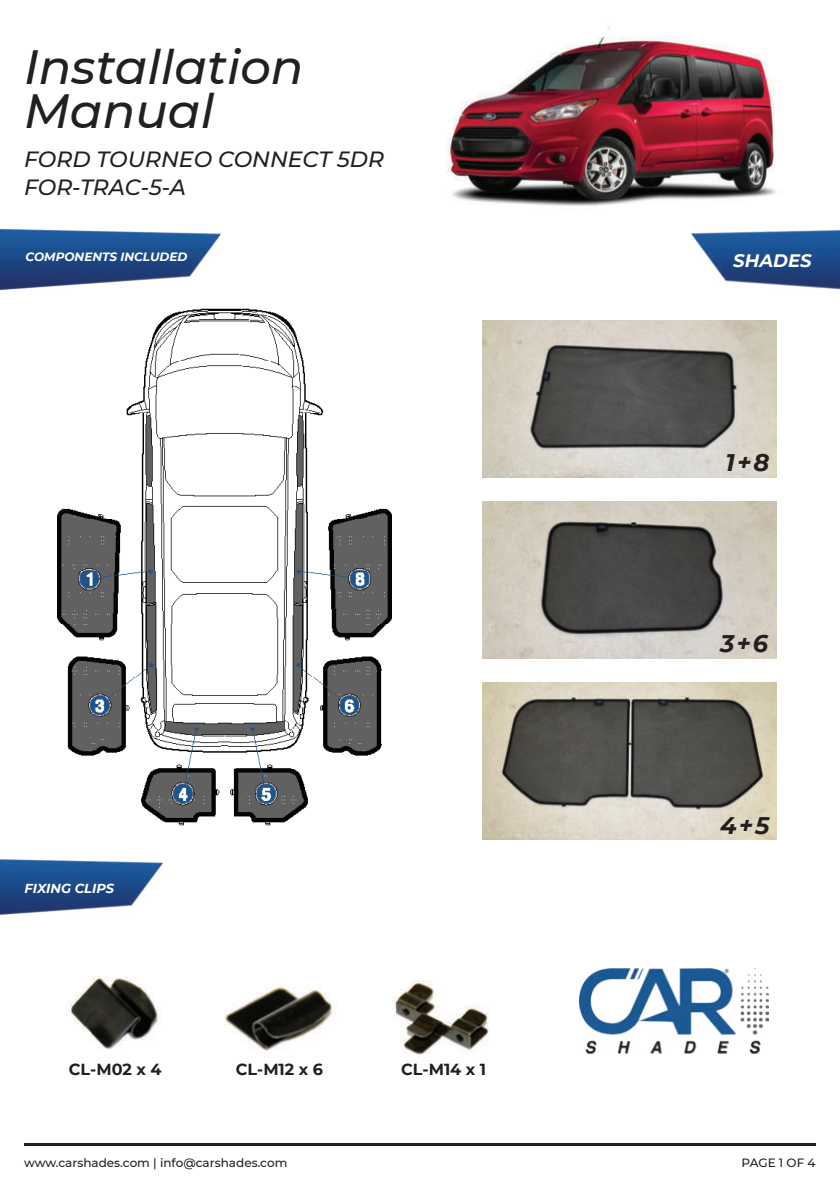
<style>
.page{position:relative;width:840px;height:1191px;background:#fff}
.page>*{position:absolute;margin:0;border:0;box-sizing:border-box;transform-origin:0 0}
.t1{font:italic 500 48px/44px "Montserrat";color:#231f20}
.t2{font:italic 700 24px "Montserrat";color:#231f20}
.t3{font:italic 500 22px/28px "Montserrat";color:#231f20}
.t4{font:italic 700 18px "Montserrat";color:#fff}
.t5{font:700 16px "Montserrat";color:#231f20}
.t6{font:italic 700 13px "Montserrat";color:#fff}
.t7{font:500 12px "Montserrat";color:#231f20}
.t8{font:italic 700 12px "Montserrat";color:#fff}
</style>
<div class="page">
<img style="left:446px;top:26px;width:331px;height:180px">
<img style="left:0;top:228px;width:221px;height:63px">
<img style="left:690px;top:230px;width:149px;height:60px">
<img style="left:0;top:859px;width:163px;height:56px">
<img style="left:58px;top:308px;width:333px;height:517px">
<img style="left:66px;top:976px;width:96px;height:73px">
<img style="left:224px;top:984px;width:113px;height:67px">
<img style="left:392px;top:980px;width:97px;height:75px">
<img style="left:579px;top:968px;width:189px;height:85px">
<img style="left:482px;top:320px;width:293px;height:157px">
<img style="left:482px;top:501px;width:293px;height:157px">
<img style="left:482px;top:682px;width:293px;height:157px">
<hr style="left:24px;top:1143px;width:791px;height:2px;background:#231f20">
<h1 class="t1" style="left:24px;top:49px;width:281px">Installation<br>Manual</h1>
<h3 class="t3" style="left:24px;top:147px;width:361px">FORD TOURNEO CONNECT 5DR<br>FOR-TRAC-5-A</h3>
<p class="t8" style="left:25px;top:250px;width:163px">COMPONENTS INCLUDED</p>
<h3 class="t4" style="left:732px;top:250px;width:80px">SHADES</h3>
<h2 class="t2" style="left:725px;top:449px;width:45px">1 + 8</h2>
<h2 class="t2" style="left:719px;top:630px;width:49px">3 + 6</h2>
<p class="t6" style="left:25px;top:880px;width:91px">FIXING CLIPS</p>
<h3 class="t5" style="left:69px;top:1060px;width:94px">CL-M02 x 4</h3>
<h3 class="t5" style="left:236px;top:1060px;width:89px">CL-M12 x 6</h3>
<h3 class="t5" style="left:401px;top:1060px;width:86px">CL-M14 x 1</h3>
<h2 class="t2" style="left:719px;top:811px;width:51px">4 + 5</h2>
<p class="t7" style="left:24px;top:1157px;width:265px">www.carshades.com | info@carshades.com</p>
<p class="t7" style="left:741px;top:1157px;width:75px">PAGE 1 OF 4</p>
</div>
